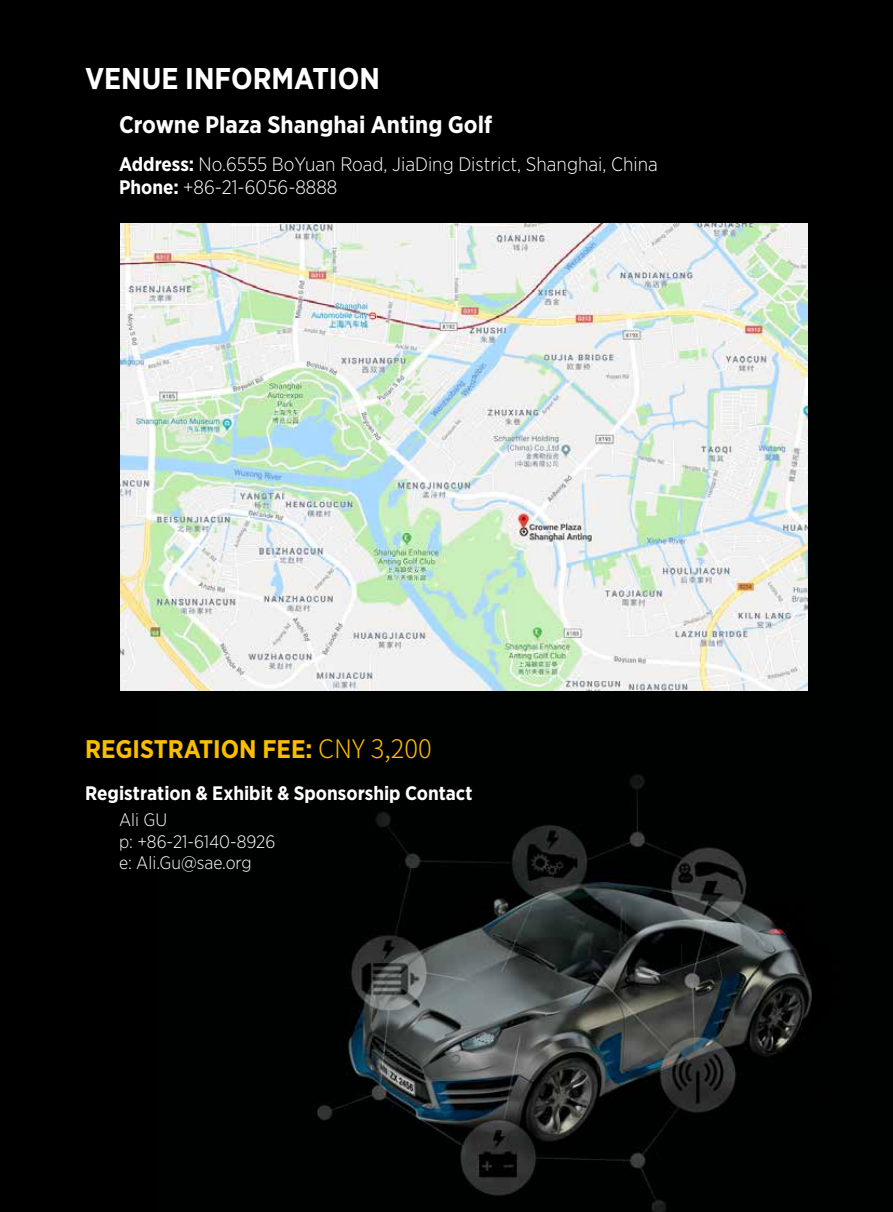
<style>
.page{position:relative;width:893px;height:1212px;background:#000}
.page>*{position:absolute;margin:0;border:0;box-sizing:border-box;transform-origin:0 0}
.t1{font:700 30px "Gotham Narrow";color:#fff}
.t2{font:700 25.5px "Gotham Narrow";color:#fabd00}
.t3{font:700 24px "Gotham Narrow";color:#fff}
.t4{font:300 19.5px/23.4px "Gotham Narrow";color:#fff}
.t5{font:700 19.5px "Gotham Narrow";color:#fff}
.t6{font:300 18px/21.6px "Gotham Narrow";color:#fff}
.s1{font-weight:700}
.s2{font-family:"Source Han Sans CN";font-weight:300}
</style>
<div class="page">
<img style="left:317px;top:774px;width:495px;height:438px">
<img style="left:120px;top:223px;width:688px;height:468px">
<h1 class="t1" style="left:85px;top:59px;width:296px">VENUE INFORMATION</h1>
<p class="t3" style="left:119px;top:109px;width:375px">Crowne Plaza Shanghai Anting Golf</p>
<p class="t4" style="left:119px;top:152px;width:540px"><span class="s1">Address:</span> No.6555 BoYuan Road, JiaDing District, Shanghai, China<br><span class="s1">Phone:</span> +86-21-6056-8888</p>
<h2 class="t2" style="left:85px;top:733px;width:348px">REGISTRATION FEE: <span class="s2">CNY 3,200</span></h2>
<p class="t5" style="left:85px;top:780px;width:389px">Registration &amp; Exhibit &amp; Sponsorship Contact</p>
<p class="t6" style="left:119px;top:809px;width:158px">Ali GU<br>p: +86-21-6140-8926 e: Ali.Gu@sae.org</p>
</div>
